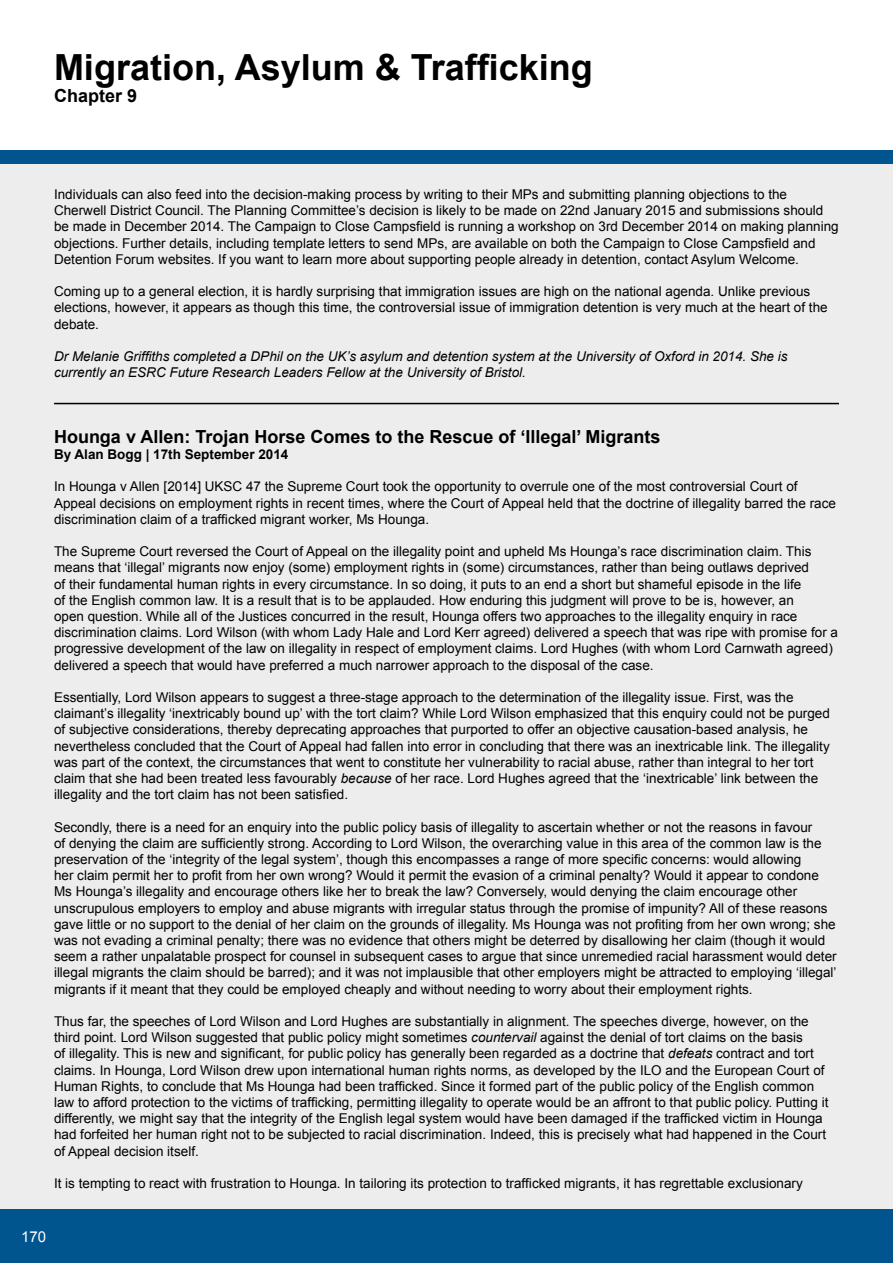
<style>
.page{position:relative;width:893px;height:1263px;background:#fff}
.page>*{position:absolute;margin:0;border:0;box-sizing:border-box;transform-origin:0 0}
.t1{font:700 36px "Arial";color:#000}
.t2{font:700 18px "Arial";color:#000}
.t3{font:15px "Arial";color:#fff}
.t4{font:13.5px/16.2px "Arial";color:#000}
.t5{font:italic 13.5px/16.2px "Arial";color:#000}
.t6{font:700 13.5px "Arial";color:#000}
.s1{font-style:italic}
</style>
<div class="page">
<div style="left:0;top:151px;width:893px;height:1112px;background:#ededee"></div>
<div style="left:0;top:1210px;width:893px;height:53px;background:#00558f"></div>
<div style="left:0;top:151px;width:893px;height:13px;background:#00558f"></div>
<hr style="left:54px;top:403px;width:785px;height:1px;background:#000">
<h1 class="t1" style="left:54px;top:44px;width:540px">Migration, Asylum &amp; Trafficking</h1>
<h2 class="t2" style="left:54px;top:83px;width:85px">Chapter 9</h2>
<p class="t4" style="left:54px;top:186px;width:786px">Individuals can also feed into the decision-making process by writing to their MPs and submitting planning objections to the Cherwell District Council. The Planning Committee’s decision is likely to be made on 22nd January 2015 and submissions should be made in December 2014. The Campaign to Close Campsfield is running a workshop on 3rd December 2014 on making planning objections. Further details, including template letters to send MPs, are available on both the Campaign to Close Campsfield and Detention Forum websites. If you want to learn more about supporting people already in detention, contact Asylum Welcome.</p>
<p class="t4" style="left:54px;top:284px;width:775px">Coming up to a general election, it is hardly surprising that immigration issues are high on the national agenda. Unlike previous elections, however, it appears as though this time, the controversial issue of immigration detention is very much at the heart of the debate.</p>
<p class="t5" style="left:54px;top:348px;width:735px">Dr Melanie Griffiths completed a DPhil on the UK’s asylum and detention system at the University of Oxford in 2014. She is currently an ESRC Future Research Leaders Fellow at the University of Bristol.</p>
<h2 class="t2" style="left:54px;top:424px;width:608px">Hounga v Allen: Trojan Horse Comes to the Rescue of ‘Illegal’ Migrants</h2>
<p class="t6" style="left:54px;top:445px;width:236px">By Alan Bogg | 17th September 2014</p>
<p class="t4" style="left:54px;top:479px;width:783px">In Hounga v Allen [2014] UKSC 47 the Supreme Court took the opportunity to overrule one of the most controversial Court of<br>Appeal decisions on employment rights in recent times, where the Court of Appeal held that the doctrine of illegality barred the race discrimination claim of a trafficked migrant worker, Ms Hounga.</p>
<p class="t4" style="left:54px;top:543px;width:786px">The Supreme Court reversed the Court of Appeal on the illegality point and upheld Ms Hounga’s race discrimination claim. This means that ‘illegal’ migrants now enjoy (some) employment rights in (some) circumstances, rather than being outlaws deprived<br>of their fundamental human rights in every circumstance. In so doing, it puts to an end a short but shameful episode in the life<br>of the English common law. It is a result that is to be applauded. How enduring this judgment will prove to be is, however, an<br>open question. While all of the Justices concurred in the result, Hounga offers two approaches to the illegality enquiry in race discrimination claims. Lord Wilson (with whom Lady Hale and Lord Kerr agreed) delivered a speech that was ripe with promise for a progressive development of the law on illegality in respect of employment claims. Lord Hughes (with whom Lord Carnwath agreed) delivered a speech that would have preferred a much narrower approach to the disposal of the case.</p>
<p class="t4" style="left:54px;top:689px;width:777px">Essentially, Lord Wilson appears to suggest a three-stage approach to the determination of the illegality issue. First, was the claimant’s illegality ‘inextricably bound up’ with the tort claim? While Lord Wilson emphasized that this enquiry could not be purged of subjective considerations, thereby deprecating approaches that purported to offer an objective causation-based analysis, he nevertheless concluded that the Court of Appeal had fallen into error in concluding that there was an inextricable link. The illegality was part of the context, the circumstances that went to constitute her vulnerability to racial abuse, rather than integral to her tort claim that she had been treated less favourably <span class="s1">because</span> of her race. Lord Hughes agreed that the ‘inextricable’ link between the illegality and the tort claim has not been satisfied.</p>
<p class="t4" style="left:54px;top:819px;width:784px">Secondly, there is a need for an enquiry into the public policy basis of illegality to ascertain whether or not the reasons in favour<br>of denying the claim are sufficiently strong. According to Lord Wilson, the overarching value in this area of the common law is the preservation of the ‘integrity of the legal system’, though this encompasses a range of more specific concerns: would allowing<br>her claim permit her to profit from her own wrong? Would it permit the evasion of a criminal penalty? Would it appear to condone Ms Hounga’s illegality and encourage others like her to break the law? Conversely, would denying the claim encourage other unscrupulous employers to employ and abuse migrants with irregular status through the promise of impunity? All of these reasons gave little or no support to the denial of her claim on the grounds of illegality. Ms Hounga was not profiting from her own wrong; she was not evading a criminal penalty; there was no evidence that others might be deterred by disallowing her claim (though it would seem a rather unpalatable prospect for counsel in subsequent cases to argue that since unremedied racial harassment would deter illegal migrants the claim should be barred); and it was not implausible that other employers might be attracted to employing ‘illegal’ migrants if it meant that they could be employed cheaply and without needing to worry about their employment rights.</p>
<p class="t4" style="left:54px;top:1013px;width:776px">Thus far, the speeches of Lord Wilson and Lord Hughes are substantially in alignment. The speeches diverge, however, on the third point. Lord Wilson suggested that public policy might sometimes <span class="s1">countervail</span> against the denial of tort claims on the basis<br>of illegality. This is new and significant, for public policy has generally been regarded as a doctrine that <span class="s1">defeats</span> contract and tort claims. In Hounga, Lord Wilson drew upon international human rights norms, as developed by the ILO and the European Court of Human Rights, to conclude that Ms Hounga had been trafficked. Since it formed part of the public policy of the English common law to afford protection to the victims of trafficking, permitting illegality to operate would be an affront to that public policy. Putting it differently, we might say that the integrity of the English legal system would have been damaged if the trafficked victim in Hounga had forfeited her human right not to be subjected to racial discrimination. Indeed, this is precisely what had happened in the Court of Appeal decision itself.</p>
<p class="t4" style="left:54px;top:1175px;width:750px">It is tempting to react with frustration to Hounga. In tailoring its protection to trafficked migrants, it has regrettable exclusionary</p>
<p class="t3" style="left:21px;top:1226px;width:27px">170</p>
</div>
